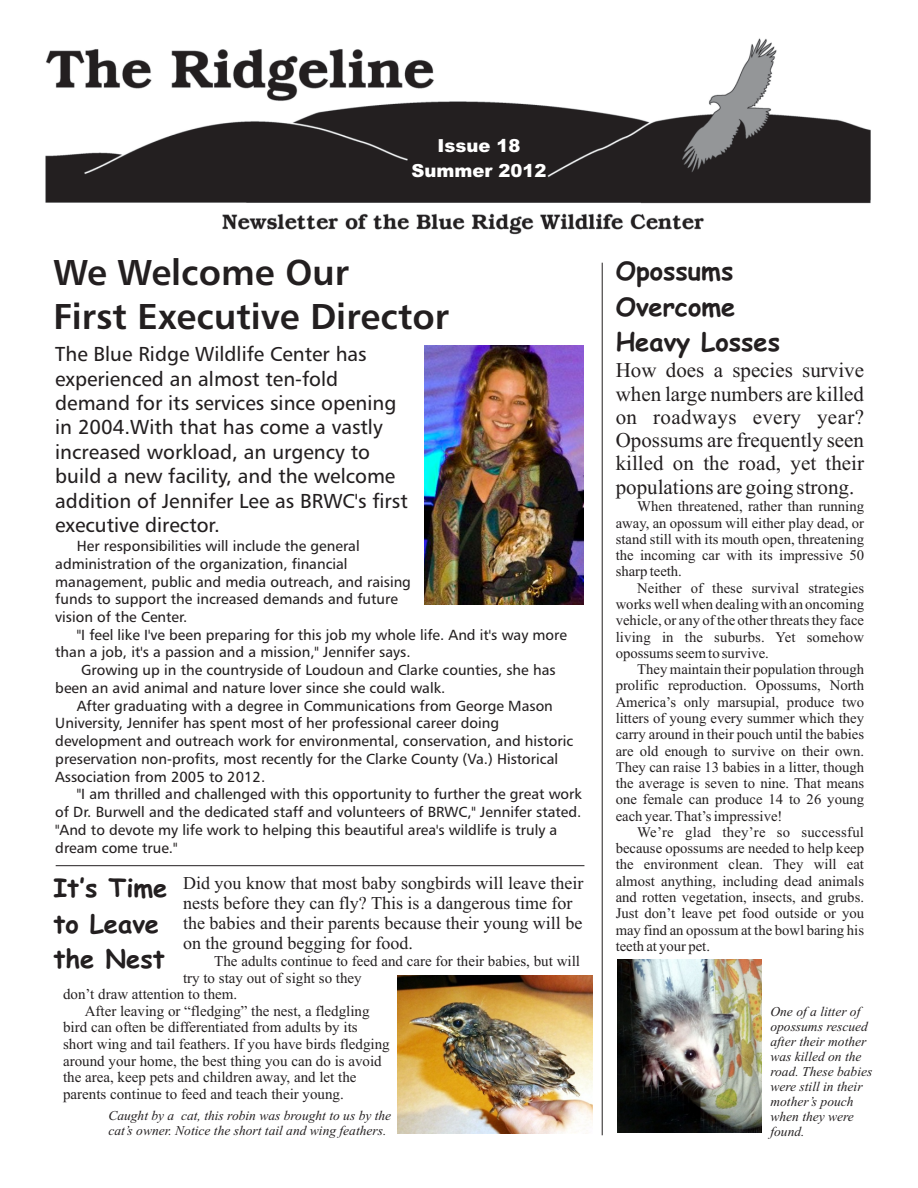
<style>
.page{position:relative;width:918px;height:1188px;background:#fff}
.page>*{position:absolute;margin:0;border:0;box-sizing:border-box;transform-origin:0 0}
.t1{font:36px/43.8px "Humanist 777 BT Bold B";color:#231f20}
.t2{font:700 25.5px/35.5px "Comic Sans MS";color:#231f20}
.t3{font:21px/23.2px "Times New Roman";color:#231f20;text-align:justify}
.t4{font:20.25px/24.5px "Humanist 777 BT Roman B";color:#231f20}
.t5{font:18px/20px "Times New Roman";color:#231f20}
.t6{font:900 18px/25.3px "Arial";color:#fff;text-align:center}
.t7{font:15px "Times New Roman";color:#231f20}
.t8{font:14.7px/17.7px "Humanist 777 BT Roman B";color:#231f20}
.t9{font:14.7px/16.4px "Times New Roman";color:#231f20;text-align:justify}
.t10{font:italic 13.5px/15px "Times New Roman";color:#231f20}
</style>
<div class="page">
<img style="left:45px;top:38px;width:826px;height:196px">
<img style="left:424px;top:346px;width:159px;height:258px">
<img style="left:398px;top:975px;width:195px;height:158px">
<img style="left:617px;top:960px;width:145px;height:173px">
<hr style="left:56px;top:865px;width:528px;height:1px;background:#231f20">
<hr style="left:602px;top:263px;width:1px;height:872px;background:#231f20">
<p class="t6" style="left:412px;top:135px;width:137px">Issue 18<br>Summer 2012</p>
<h1 class="t1" style="left:53px;top:253px;width:397px">We Welcome Our<br>First Executive Director</h1>
<p class="t4" style="left:55px;top:344px;width:354px">The Blue Ridge Wildlife Center has experienced an almost ten-fold demand for its services since opening in 2004.With that has come a vastly increased workload, an urgency to build a new facility, and the welcome addition of Jennifer Lee as BRWC's first executive director.</p>
<p class="t8" style="left:55px;top:538px;width:357px;text-indent:22px">Her responsibilities will include the general administration of the organization, financial management, public and media outreach, and raising funds to support the increased demands and future vision of the Center.</p>
<p class="t8" style="left:55px;top:627px;width:513px;text-indent:22px">"I feel like I've been preparing for this job my whole life. And it's way more than a job, it's a passion and a mission," Jennifer says.</p>
<p class="t8" style="left:55px;top:663px;width:502px;text-indent:26px">Growing up in the countryside of Loudoun and Clarke counties, she has been an avid animal and nature lover since she could walk.</p>
<p class="t8" style="left:55px;top:698px;width:520px;text-indent:22px">After graduating with a degree in Communications from George Mason University, Jennifer has spent most of her professional career doing development and outreach work for environmental, conservation, and historic preservation non-profits, most recently for the Clarke County (Va.) Historical Association from 2005 to 2012.</p>
<p class="t8" style="left:55px;top:787px;width:528px;text-indent:22px">"I am thrilled and challenged with this opportunity to further the great work of Dr. Burwell and the dedicated staff and volunteers of BRWC," Jennifer stated. "And to devote my life work to helping this beautiful area's wildlife is truly a dream come true."</p>
<h2 class="t2" style="left:53px;top:873px;width:116px">It’s Time to Leave the Nest</h2>
<p class="t5" style="left:183px;top:875px;width:402px">Did you know that most baby songbirds will leave their nests before they can fly? This is a dangerous time for the babies and their parents because their young will be on the ground begging for food.</p>
<p class="t7" style="left:214px;top:956px;width:367px">The adults continue to feed and care for their babies, but will</p>
<p class="t7" style="left:183px;top:972px;width:180px">try to stay out of sight so they</p>
<p class="t7" style="left:63px;top:989px;width:176px">don’t draw attention to them.</p>
<p class="t7" style="left:85px;top:1005px;width:286px">After leaving or “fledging” the nest, a fledgling</p>
<p class="t7" style="left:63px;top:1022px;width:296px">bird can often be differentiated from adults by its</p>
<p class="t7" style="left:63px;top:1039px;width:328px">short wing and tail feathers. If you have birds fledging</p>
<p class="t7" style="left:63px;top:1055px;width:320px">around your home, the best thing you can do is avoid</p>
<p class="t7" style="left:63px;top:1072px;width:295px">the area, keep pets and children away, and let the</p>
<p class="t7" style="left:63px;top:1088px;width:282px">parents continue to feed and teach their young.</p>
<p class="t10" style="left:108px;top:1110px;width:284px">Caught by a cat, this robin was brought to us by the cat’s owner. Notice the short tail and wing feathers.</p>
<h2 class="t2" style="left:616px;top:256px;width:166px">Opossums<br>Overcome<br>Heavy Losses</h2>
<h3 class="t3" style="left:616px;top:361px;width:250px">How does a species survive when large numbers are killed on roadways every year?<br>Opossums are frequently seen killed on the road, yet their populations are going strong.</h3>
<p class="t9" style="left:616px;top:500px;width:250px;text-indent:22px">When threatened, rather than running away, an opossum will either play dead, or stand still with its mouth open, threatening the incoming car with its impressive 50 sharp teeth.</p>
<p class="t9" style="left:616px;top:581px;width:250px;text-indent:22px">Neither of these survival strategies works well when dealing with an oncoming vehicle, or any of the other threats they face living in the suburbs. Yet somehow opossums seem to survive.</p>
<p class="t9" style="left:616px;top:662px;width:250px;text-indent:22px">They maintain their population through prolific reproduction. Opossums, North America’s only marsupial, produce two litters of young every summer which they carry around in their pouch until the babies are old enough to survive on their own.<br>They can raise 13 babies in a litter, though the average is seven to nine. That means one female can produce 14 to 26 young each year. That’s impressive!</p>
<p class="t9" style="left:616px;top:825px;width:250px;text-indent:22px">We’re glad they’re so successful because opossums are needed to help keep the environment clean. They will eat almost anything, including dead animals and rotten vegetation, insects, and grubs.<br>Just don’t leave pet food outside or you may find an opossum at the bowl baring his teeth at your pet.</p>
<p class="t10" style="left:770px;top:1005px;width:103px">One of a litter of opossums rescued after their mother was killed on the road. These babies were still in their mother’s pouch when they were found.</p>
</div>
